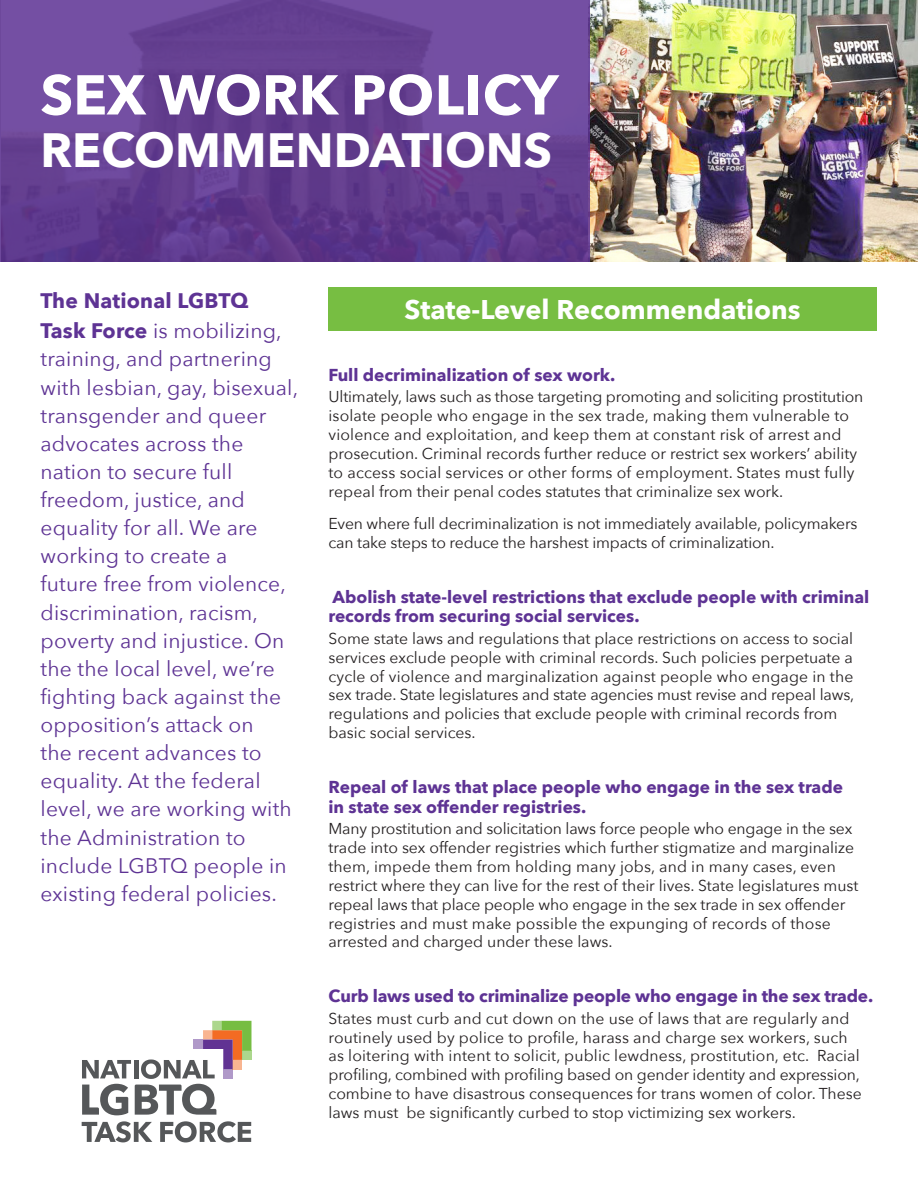
<style>
.page{position:relative;width:918px;height:1188px;background:#fff}
.page>*{position:absolute;margin:0;border:0;box-sizing:border-box;transform-origin:0 0}
.t1{font:700 55.5px "Avenir Next";color:#fff}
.t2{font:700 48px "Avenir Next";color:#fff}
.t3{font:700 27px "Avenir Next";color:#fff}
.Basic_Copy{font:21px/28px "Avenir Next";letter-spacing:.01em;color:#5e3394}
.Basic_Copy-2{font:700 21px/30px "Avenir Next";letter-spacing:.01em;color:#5e3394}
.Section_Header{font:700 17.25px/19.5px "Avenir Next";color:#5e3394}
.Basic_Copy-3{font:15.75px/18.9px "Avenir Next";color:#231f20}
.s1{font-weight:400}
</style>
<div class="page">
<img style="left:590px;top:0;width:328px;height:261px">
<svg style="left:0;top:0;width:590px;height:261px;background:#664193"></svg>
<div style="left:328px;top:287px;width:549px;height:44px;background:#77be42"></div>
<svg style="left:82px;top:1121px;width:70px;height:21px"></svg>
<svg style="left:160px;top:1121px;width:91px;height:21px"></svg>
<svg style="left:82px;top:1021px;width:169px;height:94px"></svg>
<p class="t1" style="left:40px;top:47px;width:519px">SEX WORK POLICY</p>
<p class="t2" style="left:40px;top:109px;width:513px">RECOMMENDATIONS</p>
<p class="Basic_Copy-2" style="left:40px;top:286px;width:243px">The National LGBTQ<br>Task Force <span class="s1">is mobilizing,</span></p>
<p class="Basic_Copy" style="left:40px;top:344px;width:259px">training, and partnering with lesbian, gay, bisexual, transgender and queer advocates across the nation to secure full freedom, justice, and equality for all. We are working to create a<br>future free from violence, discrimination, racism, poverty and injustice. On the the local level, we’re fighting back against the opposition’s attack on<br>the recent advances to equality. At the federal level, we are working with the Administration to include LGBTQ people in existing federal policies.</p>
<h2 class="t3" style="left:405px;top:286px;width:397px">State-Level Recommendations</h2>
<p class="Section_Header" style="left:328px;top:365px;width:288px">Full decriminalization of sex work.</p>
<p class="Basic_Copy-3" style="left:328px;top:387px;width:536px">Ultimately, laws such as those targeting promoting and soliciting prostitution isolate people who engage in the sex trade, making them vulnerable to violence and exploitation, and keep them at constant risk of arrest and prosecution. Criminal records further reduce or restrict sex workers’ ability to access social services or other forms of employment. States must fully repeal from their penal codes statutes that criminalize sex work.</p>
<p class="Basic_Copy-3" style="left:328px;top:513px;width:531px">Even where full decriminalization is not immediately available, policymakers can take steps to reduce the harshest impacts of criminalization.</p>
<p class="Section_Header" style="left:328px;top:587px;width:542px">Abolish state-level restrictions that exclude people with criminal records from securing social services.</p>
<p class="Basic_Copy-3" style="left:328px;top:628px;width:527px">Some state laws and regulations that place restrictions on access to social services exclude people with criminal records. Such policies perpetuate a cycle of violence and marginalization against people who engage in the sex trade. State legislatures and state agencies must revise and repeal laws, regulations and policies that exclude people with criminal records from basic social services.</p>
<p class="Section_Header" style="left:328px;top:777px;width:516px">Repeal of laws that place people who engage in the sex trade in state sex offender registries.</p>
<p class="Basic_Copy-3" style="left:328px;top:818px;width:532px">Many prostitution and solicitation laws force people who engage in the sex trade into sex offender registries which further stigmatize and marginalize them, impede them from holding many jobs, and in many cases, even restrict where they can live for the rest of their lives. State legislatures must repeal laws that place people who engage in the sex trade in sex offender registries and must make possible the expunging of records of those arrested and charged under these laws.</p>
<p class="Section_Header" style="left:328px;top:986px;width:546px">Curb laws used to criminalize people who engage in the sex trade.</p>
<p class="Basic_Copy-3" style="left:328px;top:1008px;width:535px">States must curb and cut down on the use of laws that are regularly and routinely used by police to profile, harass and charge sex workers, such as loitering with intent to solicit, public lewdness, prostitution, etc. Racial profiling, combined with profiling based on gender identity and expression, combine to have disastrous consequences for trans women of color. These laws must be significantly curbed to stop victimizing sex workers.</p>
</div>
